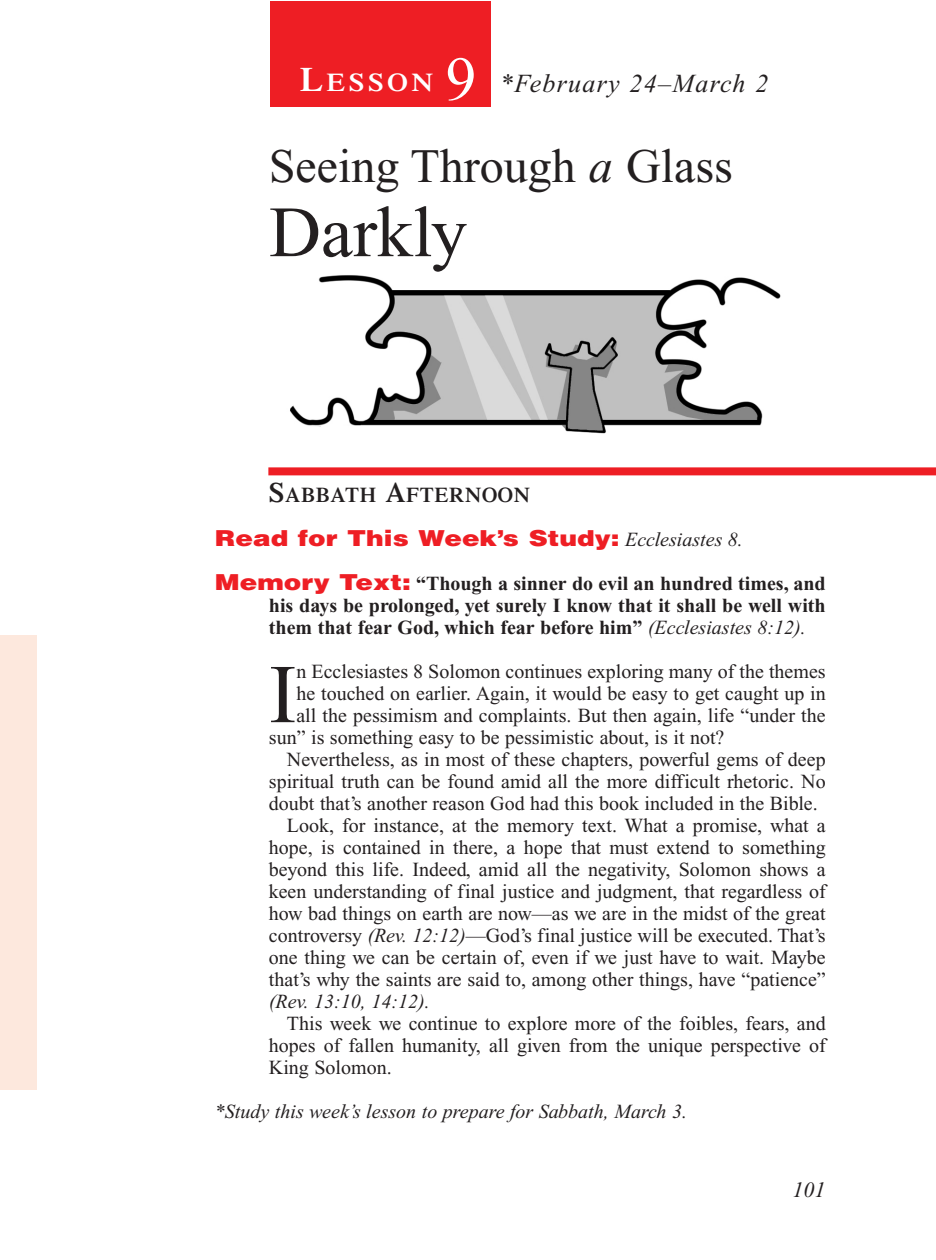
<style>
.page{position:relative;width:936px;height:1260px;background:#fff}
.page>*{position:absolute;margin:0;border:0;box-sizing:border-box;transform-origin:0 0}
.t1{font:83.4px "Times New Roman";color:#231f20}
.t2{font:72px "Times New Roman";color:#231f20}
.t3{font:62px "Times New Roman";color:#fff}
.t4{font:48px "Times New Roman";color:#231f20}
.t5{font:italic 26px "Times New Roman";letter-spacing:.05em;color:#231f20}
.t6{font:600 25.6px "Times";letter-spacing:.135em;color:#fff;scale:1.1 1}
.t7{font:900 22px "Helvetica";color:#ee1e24;scale:1.2 1}
.t8{font:italic 22px "Times New Roman";color:#231f20}
.t9{font:600 21px "Times";letter-spacing:.035em;color:#231f20}
.t10{font:20px/22px "Times New Roman";color:#231f20;text-align:justify}
.t11{font:700 20px/22px "Times New Roman";color:#231f20;text-align:justify}
.t12{font:italic 20px "Times New Roman";color:#231f20}
.s1{font-size:34px}
.s2{font-style:italic}
.s3{font-size:28px}
.s4{font-family:"Times New Roman";font-weight:400;font-style:italic;font-size:20px;color:#231f20}
.s5{font-family:"Helvetica";font-weight:900;font-size:22px;color:#ee1e24}
.s6{font-weight:400;font-style:italic}
</style>
<div class="page">
<div style="left:0;top:635px;width:37px;height:455px;background:#fde8dd"></div>
<div style="left:270px;top:2px;width:221px;height:105px;background:#ee1e24"></div>
<img style="left:290px;top:275px;width:491px;height:159px">
<div style="left:268px;top:467px;width:668px;height:8px;background:#ee1e24"></div>
<p class="t6" style="left:300px;top:73px;width:123px"><span class="s1">L</span>ESSON</p>
<h3 class="t3" style="left:445px;top:57px;width:32px">9</h3>
<h3 class="t5" style="left:500px;top:74px;width:270px">*February 24–March 2</h3>
<h3 class="t4" style="left:269px;top:149px;width:465px">Seeing Through <span class="s2">a</span> Glass</h3>
<h2 class="t2" style="left:269px;top:206px;width:200px">Darkly</h2>
<p class="t9" style="left:269px;top:487px;width:263px"><span class="s3">S</span>ABBATH <span class="s3">A</span>FTERNOON</p>
<p class="t7" style="left:215px;top:526px;width:442px">Read for This Week’s Study: <span class="s4">Ecclesiastes 8.</span></p>
<p class="t11" style="left:269px;top:575px;width:558px;text-indent:-54px"><span class="s5">Memory Text:</span> “Though a sinner do evil an hundred times, and his days be prolonged, yet surely I know that it shall be well with them that fear God, which fear before him” <span class="s6">(Ecclesiastes 8:12).</span></p>
<h1 class="t1" style="left:269px;top:664px;width:29px">I</h1>
<p class="t10" style="left:296px;top:662px;width:531px">n Ecclesiastes 8 Solomon continues exploring many of the themes</p>
<p class="t10" style="left:296px;top:684px;width:531px">he touched on earlier. Again, it would be easy to get caught up in</p>
<p class="t10" style="left:296px;top:706px;width:531px">all the pessimism and complaints. But then again, life “under the</p>
<p class="t10" style="left:269px;top:728px;width:457px">sun” is something easy to be pessimistic about, is it not?</p>
<p class="t10" style="left:287px;top:750px;width:540px">Nevertheless, as in most of these chapters, powerful gems of deep</p>
<p class="t10" style="left:269px;top:772px;width:558px">spiritual truth can be found amid all the more difficult rhetoric. No</p>
<p class="t10" style="left:269px;top:794px;width:550px">doubt that’s another reason God had this book included in the Bible.</p>
<p class="t10" style="left:287px;top:816px;width:540px">Look, for instance, at the memory text. What a promise, what a</p>
<p class="t10" style="left:269px;top:838px;width:558px">hope, is contained in there, a hope that must extend to something</p>
<p class="t10" style="left:269px;top:860px;width:558px">beyond this life. Indeed, amid all the negativity, Solomon shows a</p>
<p class="t10" style="left:269px;top:882px;width:558px">keen understanding of final justice and judgment, that regardless of</p>
<p class="t10" style="left:269px;top:904px;width:558px">how bad things on earth are now—as we are in the midst of the great</p>
<p class="t10" style="left:269px;top:926px;width:558px">controversy <span class="s2">(Rev. 12:12)</span>—God’s final justice will be executed. That’s</p>
<p class="t10" style="left:269px;top:948px;width:558px">one thing we can be certain of, even if we just have to wait. Maybe</p>
<p class="t10" style="left:269px;top:970px;width:558px">that’s why the saints are said to, among other things, have “patience”</p>
<p class="t12" style="left:269px;top:994px;width:162px">(Rev. 13:10, 14:12).</p>
<p class="t10" style="left:269px;top:1014px;width:558px;text-indent:18px">This week we continue to explore more of the foibles, fears, and hopes of fallen humanity, all given from the unique perspective of King Solomon.</p>
<p class="t12" style="left:215px;top:1104px;width:474px">*Study this week’s lesson to prepare for Sabbath, March 3.</p>
<p class="t8" style="left:792px;top:1182px;width:34px">101</p>
</div>
